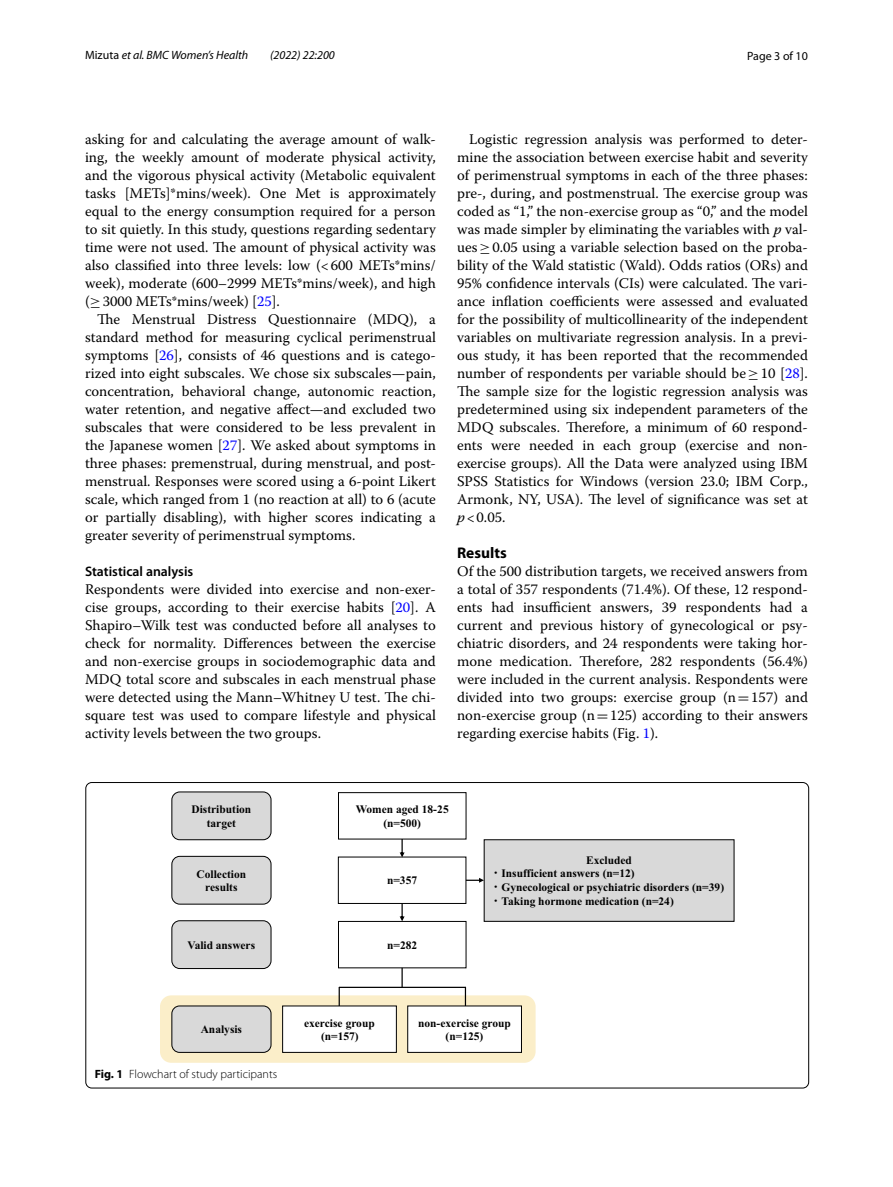
<style>
.page{position:relative;width:893px;height:1187px;background:#fff}
.page>*{position:absolute;margin:0;border:0;box-sizing:border-box;transform-origin:0 0}
.t1{font:700 15.45px "Myriad Pro";color:#000}
.t2{font:14.7px/18px "Warnock Pro";color:#000;text-align:justify}
.t3{font:600 13.8px "Myriad Pro";color:#000}
.t4{font:italic 12px "Myriad Pro";color:#000}
.t5{font:300 12px "Myriad Pro";color:#000}
.t6{font:12px "Myriad Pro";color:#000}
.t7{font:700 11.4px/13.8px "Times New Roman";color:#000;text-align:center}
.s1{font-style:normal}
.s2{font-family:"MTSY"}
.s3{color:#00f}
.s4{font-style:italic}
.s5{font-weight:700}
</style>
<div class="page">
<svg style="left:400px;top:903px;width:5px;height:17px"></svg>
<div style="left:160px;top:995px;width:376px;height:67px;background:#fbeec9;border-radius:11px"></div>
<hr style="left:465px;top:986px;width:1px;height:47px;background:#000">
<svg style="left:339px;top:987px;width:1px;height:18px"></svg>
<svg style="left:466px;top:877px;width:18px;height:5px"></svg>
<hr style="left:401px;top:940px;width:2px;height:47px;background:#000">
<div style="left:484px;top:839px;width:250px;height:82px;background:#d9d9d9"></div>
<div style="left:282px;top:1005px;width:115px;height:47px;background:#fff"></div>
<hr style="left:339px;top:986px;width:127px;height:1px;background:#000">
<div style="left:172px;top:856px;width:99px;height:48px;background:#d9d9d9;border-radius:8px"></div>
<div style="left:171px;top:855px;width:100px;height:49px;border:1px solid #000;border-radius:8px"></div>
<div style="left:172px;top:1005px;width:99px;height:47px;background:#d9d9d9;border-radius:8px"></div>
<div style="left:171px;top:1005px;width:100px;height:47px;border:1px solid #000;border-radius:8px"></div>
<div style="left:338px;top:920px;width:128px;height:48px;background:#fff;border:1px solid #000"></div>
<div style="left:172px;top:920px;width:99px;height:48px;background:#d9d9d9;border-radius:8px"></div>
<div style="left:171px;top:920px;width:100px;height:48px;border:1px solid #000;border-radius:8px"></div>
<div style="left:407px;top:1005px;width:115px;height:47px;background:#fff"></div>
<div style="left:172px;top:791px;width:99px;height:48px;background:#d9d9d9;border-radius:8px"></div>
<div style="left:171px;top:791px;width:100px;height:49px;border:1px solid #000;border-radius:8px"></div>
<svg style="left:400px;top:839px;width:5px;height:18px"></svg>
<div style="left:338px;top:792px;width:128px;height:47px;border:1px solid #000"></div>
<p class="t4" style="left:85px;top:48px;width:165px"><span class="s1">Mizuta</span> et al. BMC Women’s Health</p>
<p class="t4" style="left:270px;top:48px;width:66px">(2022) 22:200</p>
<p class="t6" style="left:747px;top:48px;width:62px">Page 3 of 10</p>
<p class="t2" style="left:85px;top:130px;width:352px">asking for and calculating the average amount of walk&shy;ing, the weekly amount of moderate physical activity, and the vigorous physical activity (Metabolic equivalent tasks [METs]*mins/week). One Met is approximately equal to the energy consumption required for a person to sit quietly. In this study, questions regarding sedentary time were not used. The amount of physical activity was also classified into three levels: low (&lt;600 METs*mins/ week), moderate (600–2999 METs*mins/week), and high (<span class="s2">≥</span>3000 METs*mins/week) [<span class="s3">25</span>].</p>
<p class="t2" style="left:85px;top:310px;width:352px;text-indent:12px">The Menstrual Distress Questionnaire (MDQ), a standard method for measuring cyclical perimenstrual symptoms [<span class="s3">26</span>], consists of 46 questions and is catego&shy;rized into eight subscales. We chose six subscales—pain, concentration, behavioral change, autonomic reaction, water retention, and negative affect—and excluded two subscales that were considered to be less prevalent in the Japanese women [<span class="s3">27</span>]. We asked about symptoms in three phases: premenstrual, during menstrual, and post&shy;menstrual. Responses were scored using a 6-point Likert scale, which ranged from 1 (no reaction at all) to 6 (acute or partially disabling), with higher scores indicating a greater severity of perimenstrual symptoms.</p>
<p class="t3" style="left:85px;top:562px;width:110px">Statistical analysis</p>
<p class="t2" style="left:85px;top:580px;width:352px">Respondents were divided into exercise and non-exer&shy;cise groups, according to their exercise habits [<span class="s3">20</span>]. A Shapiro–Wilk test was conducted before all analyses to check for normality. Differences between the exercise and non-exercise groups in sociodemographic data and MDQ total score and subscales in each menstrual phase were detected using the Mann–Whitney U test. The chi&shy;square test was used to compare lifestyle and physical activity levels between the two groups.</p>
<p class="t2" style="left:457px;top:130px;width:352px;text-indent:12px">Logistic regression analysis was performed to deter&shy;mine the association between exercise habit and severity of perimenstrual symptoms in each of the three phases: pre-, during, and postmenstrual. The exercise group was coded as “1,” the non-exercise group as “0,” and the model was made simpler by eliminating the variables with <span class="s4">p</span> val&shy;ues<span class="s2">≥</span>0.05 using a variable selection based on the proba&shy;bility of the Wald statistic (Wald). Odds ratios (ORs) and 95% confidence intervals (CIs) were calculated. The vari&shy;ance inflation coefficients were assessed and evaluated for the possibility of multicollinearity of the independent variables on multivariate regression analysis. In a previ&shy;ous study, it has been reported that the recommended number of respondents per variable should be<span class="s2">≥</span>10 [<span class="s3">28</span>].<br>The sample size for the logistic regression analysis was predetermined using six independent parameters of the MDQ subscales. Therefore, a minimum of 60 respond&shy;ents were needed in each group (exercise and non&shy;exercise groups). All the Data were analyzed using IBM SPSS Statistics for Windows (version 23.0; IBM Corp., Armonk, NY, USA). The level of significance was set at <span class="s4">p</span>&lt;0.05.</p>
<p class="t1" style="left:457px;top:542px;width:51px">Results</p>
<p class="t2" style="left:457px;top:562px;width:352px">Of the 500 distribution targets, we received answers from a total of 357 respondents (71.4%). Of these, 12 respond&shy;ents had insufficient answers, 39 respondents had a current and previous history of gynecological or psy&shy;chiatric disorders, and 24 respondents were taking hor&shy;mone medication. Therefore, 282 respondents (56.4%) were included in the current analysis. Respondents were divided into two groups: exercise group (n<span class="s2">=</span>157) and non-exercise group (n<span class="s2">=</span>125) according to their answers regarding exercise habits (Fig. <span class="s3">1</span>).</p>
<p class="t7" style="left:191px;top:802px;width:61px">Distribution target</p>
<p class="t7" style="left:356px;top:802px;width:94px">Women aged 18-25 (n=500)</p>
<p class="t7" style="left:197px;top:866px;width:51px">Collection results</p>
<p class="t7" style="left:387px;top:873px;width:32px">n=357</p>
<p class="t7" style="left:187px;top:937px;width:69px">Valid answers</p>
<p class="t7" style="left:387px;top:937px;width:32px">n=282</p>
<p class="t7" style="left:501px;top:853px;width:224px;text-align:left;text-indent:85px">Excluded<br>Insufficient answers (n=12)<br>Gynecological or psychiatric disorders (n=39)<br>Taking hormone medication (n=24)</p>
<p class="t7" style="left:201px;top:1022px;width:43px">Analysis</p>
<p class="t5" style="left:95px;top:1067px;width:184px"><span class="s5">Fig. 1</span> Flowchart of study participants</p>
<p class="t7" style="left:304px;top:1015px;width:72px">exercise group (n=157)</p>
<p class="t7" style="left:418px;top:1015px;width:94px">non-exercise group (n=125)</p>
</div>
